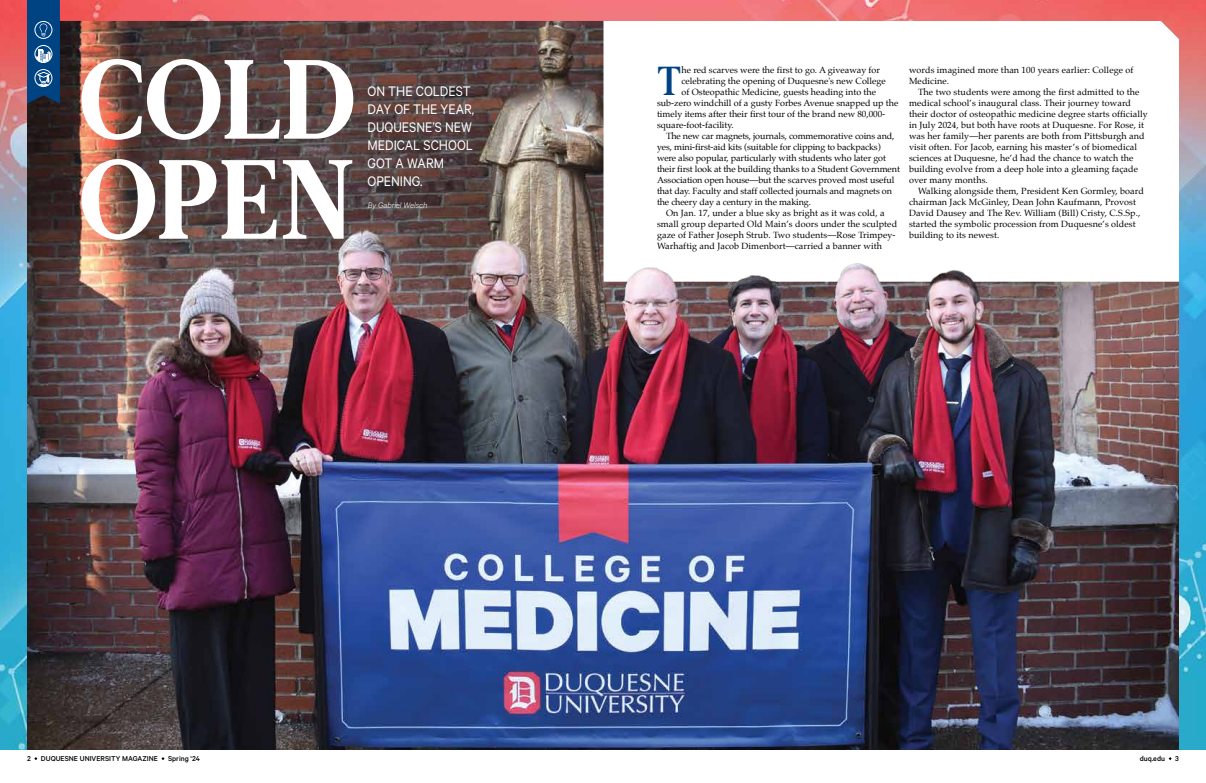
<style>
.page{position:relative;width:1206px;height:783px;background:#fff}
.page>*{position:absolute;margin:0;border:0;box-sizing:border-box;transform-origin:0 0}
.t1{font:112.3px/100px "Leitura News Roman 4";color:#fff;scale:.91 1}
.t2{font:40.4px "Leitura News Roman 3";color:#004383}
.t3{font:15.6px/18px "Calibre";color:#fff;scale:.9 1}
.t4{font:9px/11px "Palatino";letter-spacing:.01em;color:#000}
.t5{font:9px "Palatino";letter-spacing:-.01em;color:#000}
.t6{font:italic 300 9px "Calibre";letter-spacing:-.01em;color:#fff}
.t7{font:500 8px "Calibre";color:#000}
</style>
<div class="page">
<img style="left:0;top:0;width:1206px;height:750px">
<img style="left:27px;top:21px;width:1152px;height:729px">
<svg style="left:604px;top:21px;width:575px;height:261px"></svg>
<img style="left:610px;top:243px;width:466px;height:149px">
<svg style="left:27px;top:0;width:33px;height:104px;background:#1c548b"></svg>
<h1 class="t1" style="left:78px;top:51px;width:307px">COLD<br>OPEN</h1>
<h3 class="t3" style="left:368px;top:82px;width:120px">ON THE COLDEST<br>DAY OF THE YEAR,<br>DUQUESNE’S NEW<br>MEDICAL SCHOOL<br>GOT A WARM<br>OPENING.</h3>
<p class="t6" style="left:368px;top:200px;width:61px">By Gabriel Welsch</p>
<h2 class="t2" style="left:657px;top:57px;width:26px">T</h2>
<p class="t4" style="left:682px;top:64px;width:200px">he red scarves were the first to go. A giveaway for</p>
<p class="t4" style="left:682px;top:75px;width:206px">celebrating the opening of Duquesne's new College</p>
<p class="t4" style="left:682px;top:86px;width:196px">of Osteopathic Medicine, guests heading into the</p>
<p class="t4" style="left:657px;top:97px;width:243px">sub-zero windchill of a gusty Forbes Avenue snapped up the</p>
<p class="t4" style="left:657px;top:108px;width:230px">timely items after their first tour of the brand new 80,000-</p>
<p class="t4" style="left:657px;top:119px;width:78px">square-foot-facility.</p>
<p class="t5" style="left:666px;top:128px;width:230px">The new car magnets, journals, commemorative coins and,</p>
<p class="t5" style="left:657px;top:139px;width:225px">yes, mini-first-aid kits (suitable for clipping to backpacks)</p>
<p class="t5" style="left:657px;top:150px;width:231px">were also popular, particularly with students who later got</p>
<p class="t5" style="left:657px;top:161px;width:244px">their first look at the building thanks to a Student Government</p>
<p class="t5" style="left:657px;top:172px;width:239px">Association open house—but the scarves proved most useful</p>
<p class="t5" style="left:657px;top:183px;width:237px">that day. Faculty and staff collected journals and magnets on</p>
<p class="t5" style="left:657px;top:194px;width:156px">the cheery day a century in the making.</p>
<p class="t4" style="left:666px;top:207px;width:220px">On Jan. 17, under a blue sky as bright as it was cold, a</p>
<p class="t4" style="left:657px;top:218px;width:242px">small group departed Old Main’s doors under the sculpted</p>
<p class="t4" style="left:657px;top:229px;width:240px">gaze of Father Joseph Strub. Two students—Rose Trimpey-</p>
<p class="t4" style="left:657px;top:240px;width:227px">Warhaftig and Jacob Dimenbort—carried a banner with</p>
<p class="t4" style="left:909px;top:64px;width:226px">words imagined more than 100 years earlier: College of<br>Medicine.</p>
<p class="t4" style="left:909px;top:86px;width:240px;text-indent:9px">The two students were among the first admitted to the medical school’s inaugural class. Their journey toward their doctor of osteopathic medicine degree starts officially in July 2024, but both have roots at Duquesne. For Rose, it was her family—her parents are both from Pittsburgh and visit often. For Jacob, earning his master’s of biomedical sciences at Duquesne, he’d had the chance to watch the building evolve from a deep hole into a gleaming façade over many months.</p>
<p class="t4" style="left:909px;top:185px;width:236px;text-indent:9px">Walking alongside them, President Ken Gormley, board chairman Jack McGinley, Dean John Kaufmann, Provost David Dausey and The Rev. William (Bill) Cristy, C.S.Sp., started the symbolic procession from Duquesne’s oldest building to its newest.</p>
<p class="t7" style="left:27px;top:754px;width:5px">2</p>
<p class="t7" style="left:41px;top:754px;width:118px">DUQUESNE UNIVERSITY MAGAZINE</p>
<p class="t7" style="left:168px;top:754px;width:33px">Spring '24</p>
<p class="t7" style="left:1140px;top:754px;width:27px">duq.edu</p>
<p class="t7" style="left:1175px;top:754px;width:5px">3</p>
</div>
